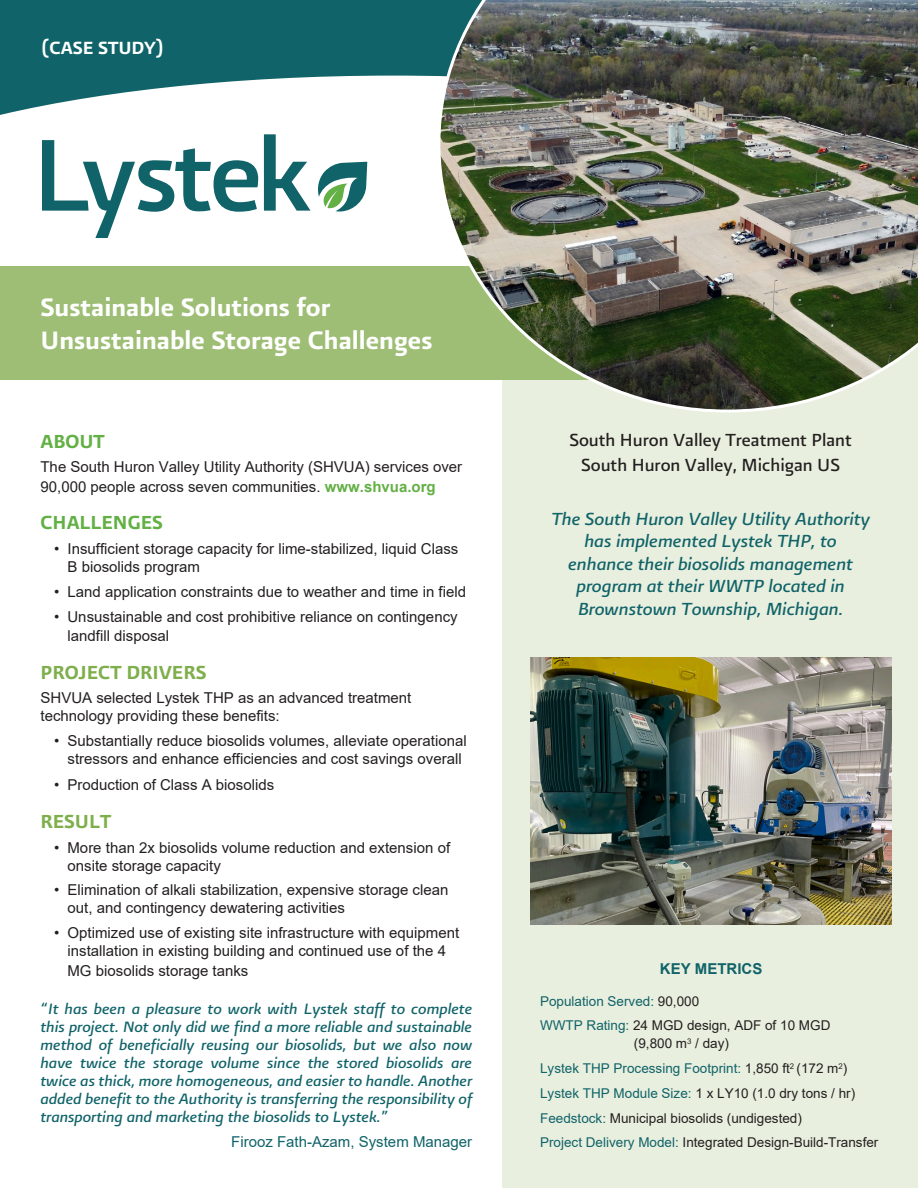
<style>
.page{position:relative;width:918px;height:1188px;background:#fff}
.page>*{position:absolute;margin:0;border:0;box-sizing:border-box;transform-origin:0 0}
.t1{font:30px/33px "Presidencia Firme";color:#fff}
.Presidencia_Firme_Title{font:22.5px "Presidencia Firme";color:#7faf4c}
.Presidencia_Firme_Title-2{font:22.5px "Presidencia Firme";color:#63b045}
.t2{font:italic 21px/22.5px "Presidencia Base";color:#106369;text-align:center}
.t3{font:21px "Presidencia Base";color:#231f20}
.t4{font:21px "Presidencia Firme";color:#fff}
.Body_Copy_with_Bullets{font:italic 18px/18px "Presidencia Base";color:#106369;text-align:justify}
.Body_Copy{font:15px/18px "Arial";color:#231f20}
.Body_Copy_with_Bullets-2{font:15px "Arial";color:#106369}
.t5{font:700 15px "Arial";color:#106369}
.t6{font:13.5px/18px "Arial";color:#231f20;text-align:center}
.t7{font:13.5px "Arial";color:#106369}
.s1{font-weight:700;color:#63b045}
.s2{color:#231f20}
.s3{color:#106369}
</style>
<div class="page">
<div style="left:0;top:0;width:918px;height:160px;background:#106369"></div>
<svg style="left:0;top:76px;width:437px;height:135px;fill:#fff"></svg>
<div style="left:503px;top:273px;width:415px;height:915px;background:#e9efde"></div>
<div style="left:0;top:266px;width:847px;height:114px;background:#9dbe74"></div>
<svg style="left:42px;top:140px;width:216px;height:98px"></svg>
<svg style="left:264px;top:134px;width:47px;height:77px"></svg>
<svg style="left:317px;top:162px;width:50px;height:50px"></svg>
<img style="left:437px;top:0;width:481px;height:413px">
<img style="left:530px;top:657px;width:361px;height:267px">
<p class="t4" style="left:40px;top:36px;width:126px">(CASE STUDY)</p>
<p class="t1" style="left:40px;top:290px;width:393px">Sustainable Solutions for<br>Unsustainable Storage Challenges</p>
<p class="Presidencia_Firme_Title-2" style="left:40px;top:428px;width:66px">ABOUT</p>
<p class="Body_Copy" style="left:40px;top:457px;width:423px;line-height:19.5px">The South Huron Valley Utility Authority (SHVUA) services over<br>90,000 people across seven communities. <span class="s1">www.shvua.org</span></p>
<p class="Presidencia_Firme_Title-2" style="left:40px;top:510px;width:124px">CHALLENGES</p>
<p class="Body_Copy" style="left:68px;top:540px;width:392px;text-indent:-14px">• Insufficient storage capacity for lime-stabilized, liquid Class<br>B biosolids program</p>
<p class="Body_Copy" style="left:54px;top:582px;width:414px">• Land application constraints due to weather and time in field</p>
<p class="Body_Copy" style="left:68px;top:606px;width:392px;line-height:19.5px;text-indent:-14px">• Unsustainable and cost prohibitive reliance on contingency landfill disposal</p>
<p class="Presidencia_Firme_Title" style="left:40px;top:659px;width:167px">PROJECT DRIVERS</p>
<p class="Body_Copy" style="left:40px;top:689px;width:372px">SHVUA selected Lystek THP as an advanced treatment technology providing these benefits:</p>
<p class="Body_Copy" style="left:54px;top:732px;width:414px;text-align:center">• Substantially reduce biosolids volumes, alleviate operational stressors and enhance efficiencies and cost savings overall</p>
<p class="Body_Copy" style="left:54px;top:776px;width:222px">• Production of Class A biosolids</p>
<p class="Presidencia_Firme_Title" style="left:40px;top:808px;width:72px">RESULT</p>
<p class="Body_Copy" style="left:68px;top:838px;width:384px;text-indent:-14px">• More than 2x biosolids volume reduction and extension of onsite storage capacity</p>
<p class="Body_Copy" style="left:68px;top:881px;width:382px;text-indent:-14px">• Elimination of alkali stabilization, expensive storage clean out, and contingency dewatering activities</p>
<p class="Body_Copy" style="left:54px;top:924px;width:407px;text-align:center">• Optimized use of existing site infrastructure with equipment installation in existing building and continued use of the 4</p>
<p class="Body_Copy" style="left:68px;top:961px;width:182px">MG biosolids storage tanks</p>
<p class="Body_Copy_with_Bullets" style="left:40px;top:1000px;width:433px">“It has been a pleasure to work with Lystek staff to complete this project. Not only did we find a more reliable and sustainable method of beneficially reusing our biosolids, but we also now have twice the storage volume since the stored biosolids are twice as thick, more homogeneous, and easier to handle. Another added benefit to the Authority is transferring the responsibility of transporting and marketing the biosolids to Lystek.”</p>
<p class="Body_Copy_with_Bullets-2" style="left:231px;top:1131px;width:242px">Firooz Fath-Azam, System Manager</p>
<p class="t3" style="left:569px;top:427px;width:284px">South Huron Valley Treatment Plant</p>
<p class="t3" style="left:581px;top:453px;width:260px">South Huron Valley, Michigan US</p>
<p class="t2" style="left:551px;top:507px;width:320px">The South Huron Valley Utility Authority has implemented Lystek THP, to enhance their biosolids management program at their WWTP located in Brownstown Township, Michigan.</p>
<p class="t5" style="left:660px;top:958px;width:104px">KEY METRICS</p>
<p class="t7" style="left:540px;top:992px;width:161px">Population Served: <span class="s2">90,000</span></p>
<p class="t6" style="left:540px;top:1017px;width:292px"><span class="s3">WWTP Rating:</span> 24 MGD design, ADF of 10 MGD (9,800 m<sup>3</sup> / day)</p>
<p class="t7" style="left:540px;top:1059px;width:309px">Lystek THP Processing Footprint: <span class="s2">1,850 ft</span><sup>2</sup> <span class="s2">(172 m</span><sup>2</sup><span class="s2">)</span></p>
<p class="t6" style="left:540px;top:1084px;width:317px"><span class="s3">Lystek THP Module Size:</span> 1 x LY10 (1.0 dry tons / hr)</p>
<p class="t6" style="left:540px;top:1109px;width:263px"><span class="s3">Feedstock:</span> Municipal biosolids (undigested)</p>
<p class="t6" style="left:540px;top:1134px;width:340px"><span class="s3">Project Delivery Model:</span> Integrated Design-Build-Transfer</p>
</div>
